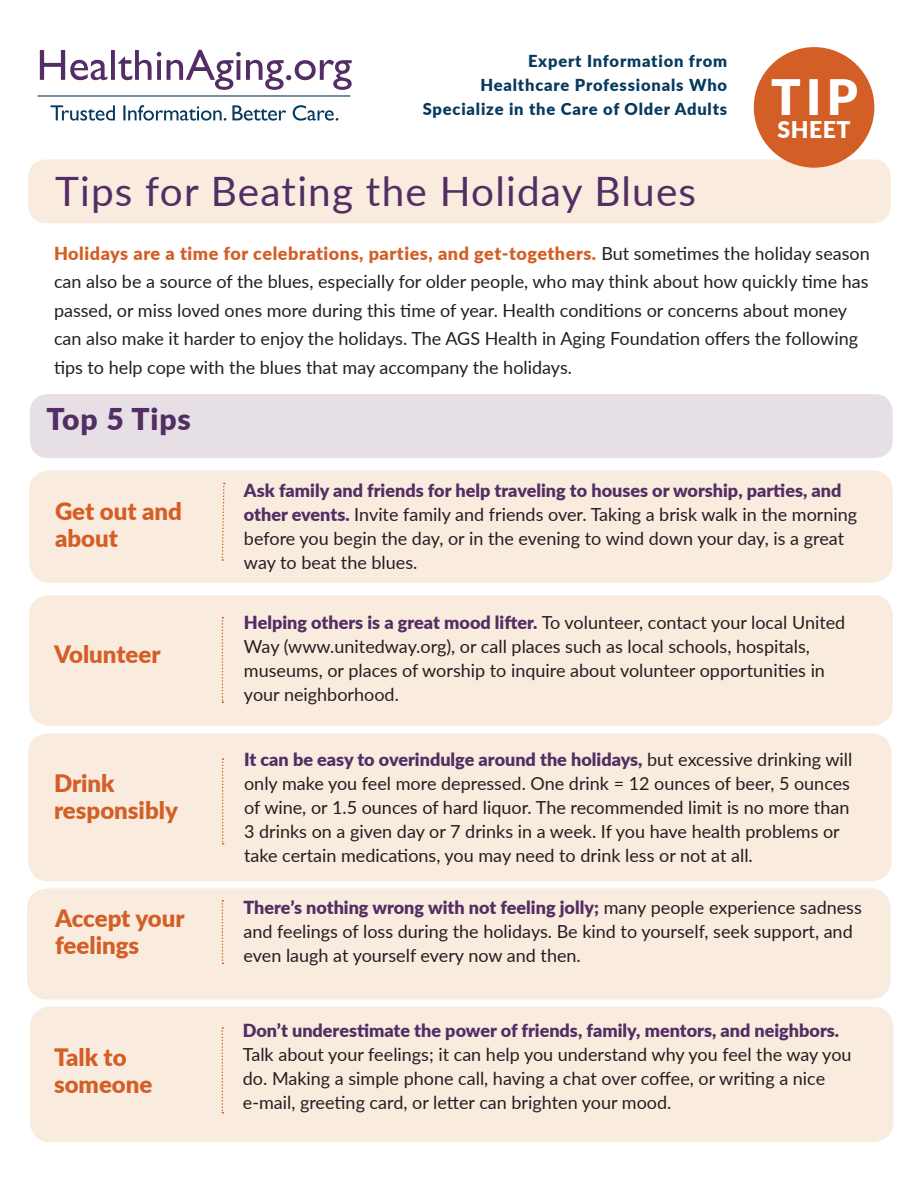
<style>
.page{position:relative;width:918px;height:1188px;background:#fff}
.page>*{position:absolute;margin:0;border:0;box-sizing:border-box;transform-origin:0 0}
.t1{font:900 48.9px "Lato";color:#fff}
.t2{font:40.5px "Lato";letter-spacing:.03em;color:#522e64}
.Subhead{font:900 30px "Lato";letter-spacing:.03em;color:#522e64}
.t3{font:900 24px/27px "Lato";color:#d35f27}
.t4{font:900 23.1px "Lato";letter-spacing:.02em;color:#fff}
.t5{font:18px/24px "Lato";color:#231f20}
.t6{font:900 16.5px/24px "Lato";letter-spacing:.05em;color:#083a5f;text-align:right}
.s1{font-weight:900;color:#d35f27}
.s2{font-weight:900;color:#522e64}
</style>
<div class="page">
<div style="left:30px;top:1007px;width:863px;height:135px;background:#faebdf;border-radius:20px"></div>
<div style="left:27px;top:888px;width:864px;height:112px;background:#faebdf;border-radius:20px"></div>
<div style="left:28px;top:733px;width:864px;height:148px;background:#faebdf;border-radius:20px"></div>
<div style="left:29px;top:595px;width:864px;height:131px;background:#faebdf;border-radius:20px"></div>
<div style="left:30px;top:394px;width:863px;height:64px;background:#e6dfe6;border-radius:18px"></div>
<div style="left:28px;top:159px;width:863px;height:64px;background:#faebdf;border-radius:18px"></div>
<div style="left:29px;top:470px;width:864px;height:113px;background:#faebdf;border-radius:20px"></div>
<div style="left:754px;top:47px;width:120px;height:121px;background:#d35f27;border-radius:50%"></div>
<hr style="left:38px;top:95px;width:312px;height:2px;background:#083a5f">
<svg style="left:51px;top:105px;width:287px;height:16px"></svg>
<svg style="left:40px;top:50px;width:312px;height:40px"></svg>
<svg style="left:221px;top:483px;width:4px;height:78px"></svg>
<svg style="left:222px;top:617px;width:1px;height:86px"></svg>
<svg style="left:222px;top:758px;width:2px;height:87px"></svg>
<svg style="left:222px;top:900px;width:1px;height:64px"></svg>
<svg style="left:222px;top:1027px;width:1px;height:86px"></svg>
<p class="t6" style="left:423px;top:48px;width:306px">Expert Information from<br>Healthcare Professionals Who<br>Specialize in the Care of Older Adults</p>
<p class="t2" style="left:55px;top:163px;width:643px">Tips for Beating the Holiday Blues</p>
<p class="t1" style="left:771px;top:60px;width:88px">TIP</p>
<p class="t4" style="left:778px;top:112px;width:75px">SHEET</p>
<p class="t5" style="left:54px;top:238px;width:817px;line-height:28.5px"><span class="s1">Holidays are a time for celebrations, parties, and get-togethers.</span> But sometimes the holiday season can also be a source of the blues, especially for older people, who may think about how quickly time has passed, or miss loved ones more during this time of year. Health conditions or concerns about money can also make it harder to enjoy the holidays. The AGS Health in Aging Foundation offers the following tips to help cope with the blues that may accompany the holidays.</p>
<p class="Subhead" style="left:46px;top:397px;width:146px">Top 5 Tips</p>
<p class="t3" style="left:55px;top:497px;width:128px">Get out and about</p>
<p class="t3" style="left:54px;top:640px;width:108px">Volunteer</p>
<p class="t3" style="left:54px;top:768px;width:125px">Drink responsibly</p>
<p class="t5" style="left:244px;top:478px;width:615px"><span class="s2">Ask family and friends for help traveling to houses or worship, parties, and other events.</span> Invite family and friends over. Taking a brisk walk in the morning before you begin the day, or in the evening to wind down your day, is a great way to beat the blues.</p>
<p class="t5" style="left:244px;top:610px;width:603px"><span class="s2">Helping others is a great mood lifter.</span> To volunteer, contact your local United Way (www.unitedway.org), or call places such as local schools, hospitals, museums, or places of worship to inquire about volunteer opportunities in your neighborhood.</p>
<p class="t5" style="left:244px;top:747px;width:610px"><span class="s2">It can be easy to overindulge around the holidays,</span> but excessive drinking will only make you feel more depressed. One drink = 12 ounces of beer, 5 ounces of wine, or 1.5 ounces of hard liquor. The recommended limit is no more than 3 drinks on a given day or 7 drinks in a week. If you have health problems or take certain medications, you may need to drink less or not at all.</p>
<p class="t3" style="left:55px;top:904px;width:131px">Accept your feelings</p>
<p class="t5" style="left:244px;top:895px;width:620px"><span class="s2">There’s nothing wrong with not feeling jolly;</span> many people experience sadness and feelings of loss during the holidays. Be kind to yourself, seek support, and even laugh at yourself every now and then.</p>
<p class="t3" style="left:54px;top:1043px;width:100px">Talk to someone</p>
<p class="t5" style="left:243px;top:1018px;width:610px"><span class="s2">Don’t underestimate the power of friends, family, mentors, and neighbors.<br></span>Talk about your feelings; it can help you understand why you feel the way you do. Making a simple phone call, having a chat over coffee, or writing a nice e-mail, greeting card, or letter can brighten your mood.</p>
</div>
